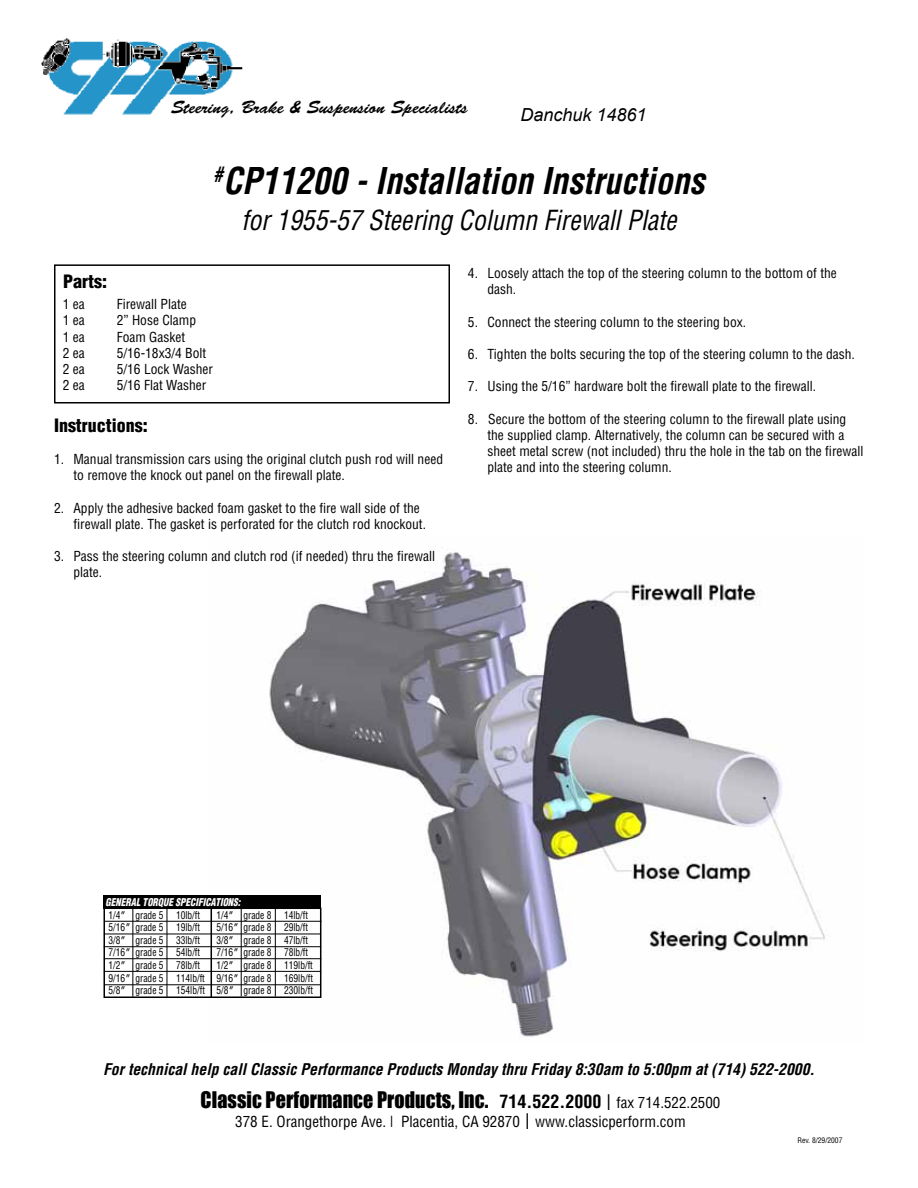
<style>
.page{position:relative;width:918px;height:1188px;background:#fff}
.page>*{position:absolute;margin:0;border:0;box-sizing:border-box;transform-origin:0 0}
.t1{font:italic 700 condensed 36px "Helvetica";color:#000;scale:.95 1}
.t2{font:italic condensed 27px "Helvetica";color:#000;scale:.95 1}
.t3{font:21px "Impact";letter-spacing:.005em;color:#000;scale:.95 1}
.t4{font:18px "Brush Script Std";color:#000}
.t5{font:900 condensed 18px "Helvetica";color:#000}
.t6{font:italic 18px "Arial";color:#000}
.t7{font:italic 700 condensed 15.75px "Helvetica";color:#000}
.t8{font:condensed 15px "Helvetica";color:#000}
.t9{font:condensed 13.5px/16.2px "Helvetica";color:#000}
.t10{font:condensed 10.5px/12.6px "Helvetica";color:#000;text-align:justify;scale:.9 1}
.t11{font:italic 900 condensed 10.5px "Helvetica";color:#fff;scale:.9 1}
.t12{font:condensed 7.5px "Helvetica";color:#000}
.s1{font-stretch:normal}
.s2{font-family:"Helvetica";font-weight:700;font-stretch:condensed;font-size:18px}
.s3{font-family:"Helvetica";font-stretch:condensed}
.s4{font-family:"Helvetica";font-stretch:condensed;font-size:15px}
.s5{font-size:21px}
</style>
<div class="page">
<img style="left:41px;top:38px;width:202px;height:77px">
<img style="left:209px;top:552px;width:619px;height:485px">
<div style="left:54px;top:264px;width:396px;height:140px;border:2px solid #000"></div>
<div style="left:104px;top:908px;width:217px;height:90px;border:2px solid #000"></div>
<hr style="left:211px;top:908px;width:1px;height:90px;background:#000">
<hr style="left:104px;top:921px;width:218px;height:1px;background:#000">
<hr style="left:104px;top:934px;width:217px;height:1px;background:#000">
<hr style="left:104px;top:946px;width:217px;height:1px;background:#000">
<hr style="left:104px;top:958px;width:217px;height:1px;background:#000">
<hr style="left:104px;top:971px;width:217px;height:1px;background:#000">
<hr style="left:104px;top:984px;width:217px;height:1px;background:#000">
<hr style="left:133px;top:909px;width:1px;height:88px;background:#000">
<hr style="left:167px;top:909px;width:1px;height:88px;background:#000">
<hr style="left:241px;top:908px;width:1px;height:88px;background:#000">
<hr style="left:275px;top:908px;width:1px;height:88px;background:#000">
<div style="left:104px;top:895px;width:217px;height:14px;background:#000"></div>
<h3 class="t4" style="left:171px;top:97px;width:298px">Steering, Brake &amp; Suspension Specialists</h3>
<h3 class="t6" style="left:521px;top:103px;width:128px">Danchuk 14861</h3>
<h1 class="t1" style="left:213px;top:159px;width:519px"><sup>#</sup>CP11200 - Installation Instructions</h1>
<h2 class="t2" style="left:241px;top:204px;width:460px">for 1955-57 Steering Column Firewall Plate</h2>
<h3 class="t5" style="left:63px;top:270px;width:45px">Parts:</h3>
<p class="t9" style="left:63px;top:296px;width:24px">1 ea</p>
<p class="t9" style="left:117px;top:296px;width:72px">Firewall Plate</p>
<p class="t9" style="left:63px;top:312px;width:24px">1 ea</p>
<p class="t9" style="left:117px;top:312px;width:81px">2” Hose Clamp</p>
<p class="t9" style="left:63px;top:328px;width:24px">1 ea</p>
<p class="t9" style="left:117px;top:328px;width:70px">Foam Gasket</p>
<p class="t9" style="left:63px;top:345px;width:24px">2 ea</p>
<p class="t9" style="left:117px;top:345px;width:91px">5/16-18x3/4 Bolt</p>
<p class="t9" style="left:63px;top:361px;width:24px">2 ea</p>
<p class="t9" style="left:117px;top:361px;width:98px">5/16 Lock Washer</p>
<p class="t9" style="left:63px;top:377px;width:24px">2 ea</p>
<p class="t9" style="left:117px;top:377px;width:91px">5/16 Flat Washer</p>
<h3 class="t5" style="left:54px;top:414px;width:95px">Instructions:</h3>
<p class="t9" style="left:73px;top:451px;width:371px;text-indent:-19px">1. Manual transmission cars using the original clutch push rod will need to remove the knock out panel on the firewall plate.</p>
<p class="t9" style="left:73px;top:499px;width:354px;text-indent:-19px">2. Apply the adhesive backed foam gasket to the fire wall side of the firewall plate. The gasket is perforated for the clutch rod knockout.</p>
<p class="t9" style="left:73px;top:548px;width:363px;text-indent:-19px">3. Pass the steering column and clutch rod (if needed) thru the firewall plate.</p>
<p class="t9" style="left:487px;top:265px;width:351px;text-indent:-19px">4. Loosely attach the top of the steering column to the bottom of the dash.</p>
<p class="t9" style="left:468px;top:313px;width:280px">5. Connect the steering column to the steering box.</p>
<p class="t9" style="left:468px;top:346px;width:389px">6. Tighten the bolts securing the top of the steering column to the dash.</p>
<p class="t9" style="left:468px;top:378px;width:350px">7. Using the 5/16” hardware bolt the firewall plate to the firewall.</p>
<p class="t9" style="left:487px;top:411px;width:378px;text-indent:-19px">8. Secure the bottom of the steering column to the firewall plate using the supplied clamp. Alternatively, the column can be secured with a sheet metal screw (not included) thru the hole in the tab on the firewall plate and into the steering column.</p>
<p class="t11" style="left:106px;top:896px;width:151px">GENERAL TORQUE SPECIFICATIONS:</p>
<p class="t10" style="left:109px;top:908px;width:103px">1/4<span class="s1">″</span> grade 5 10lb/ft</p>
<p class="t10" style="left:217px;top:908px;width:103px">1/4<span class="s1">″</span> grade 8 14lb/ft</p>
<p class="t10" style="left:109px;top:921px;width:103px">5/16<span class="s1">″</span> grade 5 19lb/ft</p>
<p class="t10" style="left:217px;top:921px;width:103px">5/16<span class="s1">″</span> grade 8 29lb/ft</p>
<p class="t10" style="left:109px;top:933px;width:103px">3/8<span class="s1">″</span> grade 5 33lb/ft</p>
<p class="t10" style="left:217px;top:933px;width:103px">3/8<span class="s1">″</span> grade 8 47lb/ft</p>
<p class="t10" style="left:109px;top:946px;width:103px">7/16<span class="s1">″</span> grade 5 54lb/ft</p>
<p class="t10" style="left:217px;top:946px;width:103px">7/16<span class="s1">″</span> grade 8 78lb/ft</p>
<p class="t10" style="left:109px;top:959px;width:103px">1/2<span class="s1">″</span> grade 5 78lb/ft</p>
<p class="t10" style="left:109px;top:959px;width:229px;text-indent:108px">1/2<span class="s1">″</span> grade 8 119lb/ft 9/16<span class="s1">″</span> grade 5 114lb/ft 9/16<span class="s1">″</span> grade 8 169lb/ft 5/8<span class="s1">″</span> grade 5 154lb/ft 5/8<span class="s1">″</span> grade 8 230lb/ft</p>
<p class="t7" style="left:103px;top:1060px;width:713px">For technical help call Classic Performance Products Monday thru Friday 8:30am to 5:00pm at (714) 522-2000.</p>
<h3 class="t3" style="left:201px;top:1083px;width:549px">Classic Performance Products, Inc. <span class="s2">714.522.2000</span> <span class="s3">|</span> <span class="s4">fax 714.522.2500</span></h3>
<p class="t8" style="left:235px;top:1112px;width:452px">378 E. Orangethorpe Ave. | Placentia, CA 92870 <span class="s5">|</span> www.classicperform.com</p>
<p class="t12" style="left:797px;top:1135px;width:46px">Rev. 8/29/2007</p>
</div>
